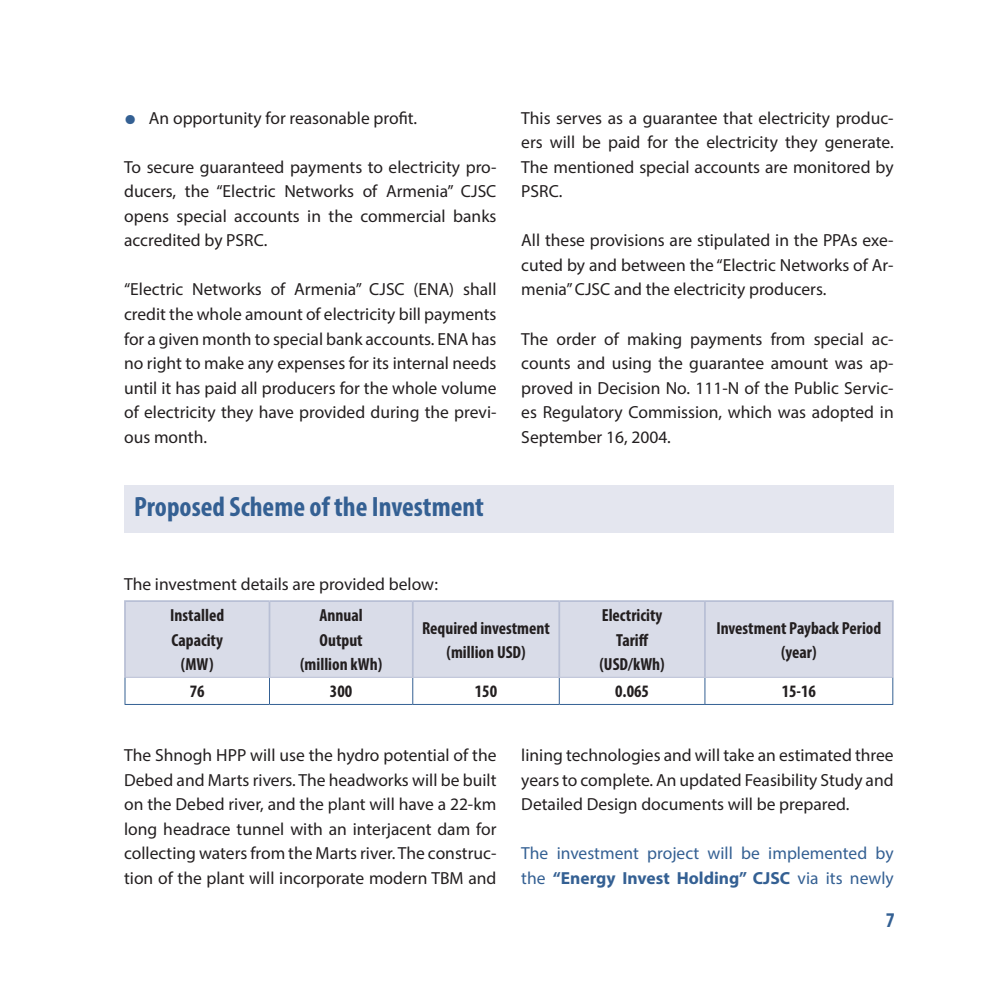
<style>
.page{position:relative;width:993px;height:993px;background:#fff}
.page>*{position:absolute;margin:0;border:0;box-sizing:border-box;transform-origin:0 0}
.Heading_1{font:700 condensed 28px "Myriad Pro";color:#346093}
.t1{font:700 condensed 21px "Myriad Pro";color:#346093}
.Body_Text{font:17.5px/24.5px "Myriad Pro";color:#231f20;text-align:justify}
.Top{font:700 condensed 17.5px "Myriad Pro";color:#231f20}
.Box{font:17.5px/24.5px "Myriad Pro";color:#346093}
.s1{font-size:43.75px;color:#346093}
.s2{font-weight:700}
</style>
<div class="page">
<div style="left:124px;top:485px;width:769px;height:48px;background:#e4e6ef"></div>
<div style="left:126px;top:601px;width:765px;height:75px;background:#d9dce8"></div>
<hr style="left:268px;top:601px;width:2px;height:75px;background:#b8bfd5">
<hr style="left:412px;top:601px;width:1px;height:75px;background:#b8bfd5">
<hr style="left:558px;top:601px;width:2px;height:75px;background:#b8bfd5">
<hr style="left:703px;top:601px;width:2px;height:75px;background:#b8bfd5">
<svg style="left:269px;top:677px;width:1px;height:26px"></svg>
<svg style="left:412px;top:677px;width:1px;height:26px"></svg>
<svg style="left:558px;top:677px;width:1px;height:26px"></svg>
<svg style="left:704px;top:677px;width:1px;height:26px"></svg>
<hr style="left:124px;top:600px;width:145px;height:1px;background:#b8bfd5">
<hr style="left:124px;top:601px;width:2px;height:75px;background:#b8bfd5">
<hr style="left:269px;top:600px;width:143px;height:1px;background:#b8bfd5">
<hr style="left:412px;top:600px;width:147px;height:1px;background:#b8bfd5">
<hr style="left:559px;top:600px;width:145px;height:1px;background:#b8bfd5">
<hr style="left:704px;top:600px;width:189px;height:1px;background:#b8bfd5">
<hr style="left:891px;top:601px;width:2px;height:75px;background:#b8bfd5">
<hr style="left:124px;top:676px;width:145px;height:1px;background:#b8bfd5">
<hr style="left:269px;top:676px;width:143px;height:1px;background:#b8bfd5">
<hr style="left:412px;top:676px;width:147px;height:1px;background:#b8bfd5">
<hr style="left:559px;top:676px;width:145px;height:1px;background:#b8bfd5">
<hr style="left:704px;top:676px;width:189px;height:1px;background:#b8bfd5">
<svg style="left:124px;top:677px;width:1px;height:26px"></svg>
<svg style="left:892px;top:677px;width:1px;height:26px"></svg>
<hr style="left:124px;top:703px;width:145px;height:1px;background:#346093">
<hr style="left:269px;top:703px;width:143px;height:1px;background:#346093">
<hr style="left:412px;top:703px;width:147px;height:1px;background:#346093">
<hr style="left:559px;top:703px;width:145px;height:1px;background:#346093">
<hr style="left:704px;top:703px;width:188px;height:1px;background:#346093">
<p class="Body_Text" style="left:124px;top:105px;width:294px"><span class="s1">•</span> An opportunity for reasonable profit.</p>
<p class="Body_Text" style="left:124px;top:154px;width:374px">To secure guaranteed payments to electricity pro&shy;ducers, the “Electric Networks of Armenia” CJSC opens special accounts in the commercial banks accredited by PSRC.</p>
<p class="Body_Text" style="left:124px;top:277px;width:374px">“Electric Networks of Armenia” CJSC (ENA) shall credit the whole amount of electricity bill payments for a given month to special bank accounts. ENA has no right to make any expenses for its internal needs until it has paid all producers for the whole volume of electricity they have provided during the previ&shy;ous month.</p>
<p class="Heading_1" style="left:134px;top:489px;width:351px">Proposed Scheme of the Investment</p>
<p class="Body_Text" style="left:521px;top:105px;width:374px">This serves as a guarantee that electricity produc&shy;ers will be paid for the electricity they generate.<br>The mentioned special accounts are monitored by PSRC.</p>
<p class="Body_Text" style="left:521px;top:228px;width:374px">All these provisions are stipulated in the PPAs exe&shy;cuted by and between the “Electric Networks of Ar&shy;menia” CJSC and the electricity producers.</p>
<p class="Body_Text" style="left:521px;top:326px;width:374px">The order of making payments from special ac&shy;counts and using the guarantee amount was ap&shy;proved in Decision No. 111-N of the Public Servic&shy;es Regulatory Commission, which was adopted in September 16, 2004.</p>
<p class="Body_Text" style="left:124px;top:571px;width:315px">The investment details are provided below:</p>
<p class="Top" style="left:170px;top:604px;width:55px">Installed</p>
<p class="Top" style="left:171px;top:628px;width:53px">Capacity</p>
<p class="Top" style="left:181px;top:653px;width:34px">(MW)</p>
<p class="Top" style="left:319px;top:604px;width:45px">Annual</p>
<p class="Top" style="left:319px;top:628px;width:45px">Output</p>
<p class="Top" style="left:300px;top:653px;width:84px">(million kWh)</p>
<p class="Top" style="left:422px;top:616px;width:129px">Required investment</p>
<p class="Top" style="left:446px;top:641px;width:80px">(million USD)</p>
<p class="Top" style="left:601px;top:604px;width:62px">Electricity</p>
<p class="Top" style="left:616px;top:628px;width:34px">Tariff</p>
<p class="Top" style="left:599px;top:653px;width:67px">(USD/kWh)</p>
<p class="Top" style="left:716px;top:616px;width:166px">Investment Payback Period</p>
<p class="Top" style="left:780px;top:641px;width:37px">(year)</p>
<p class="Top" style="left:190px;top:680px;width:16px">76</p>
<p class="Top" style="left:330px;top:680px;width:24px">300</p>
<p class="Top" style="left:474px;top:680px;width:24px">150</p>
<p class="Top" style="left:615px;top:680px;width:35px">0.065</p>
<p class="Top" style="left:781px;top:680px;width:36px">15-16</p>
<p class="Body_Text" style="left:124px;top:742px;width:374px">The Shnogh HPP will use the hydro potential of the Debed and Marts rivers. The headworks will be built on the Debed river, and the plant will have a 22-km long headrace tunnel with an interjacent dam for collecting waters from the Marts river. The construc&shy;tion of the plant will incorporate modern TBM and</p>
<p class="Body_Text" style="left:521px;top:742px;width:374px">lining technologies and will take an estimated three years to complete. An updated Feasibility Study and Detailed Design documents will be prepared.</p>
<p class="Box" style="left:521px;top:840px;width:374px">The investment project will be implemented by the <span class="s2">“Energy Invest Holding” СJSC</span> via its newly</p>
<p class="t1" style="left:885px;top:906px;width:10px">7</p>
</div>
